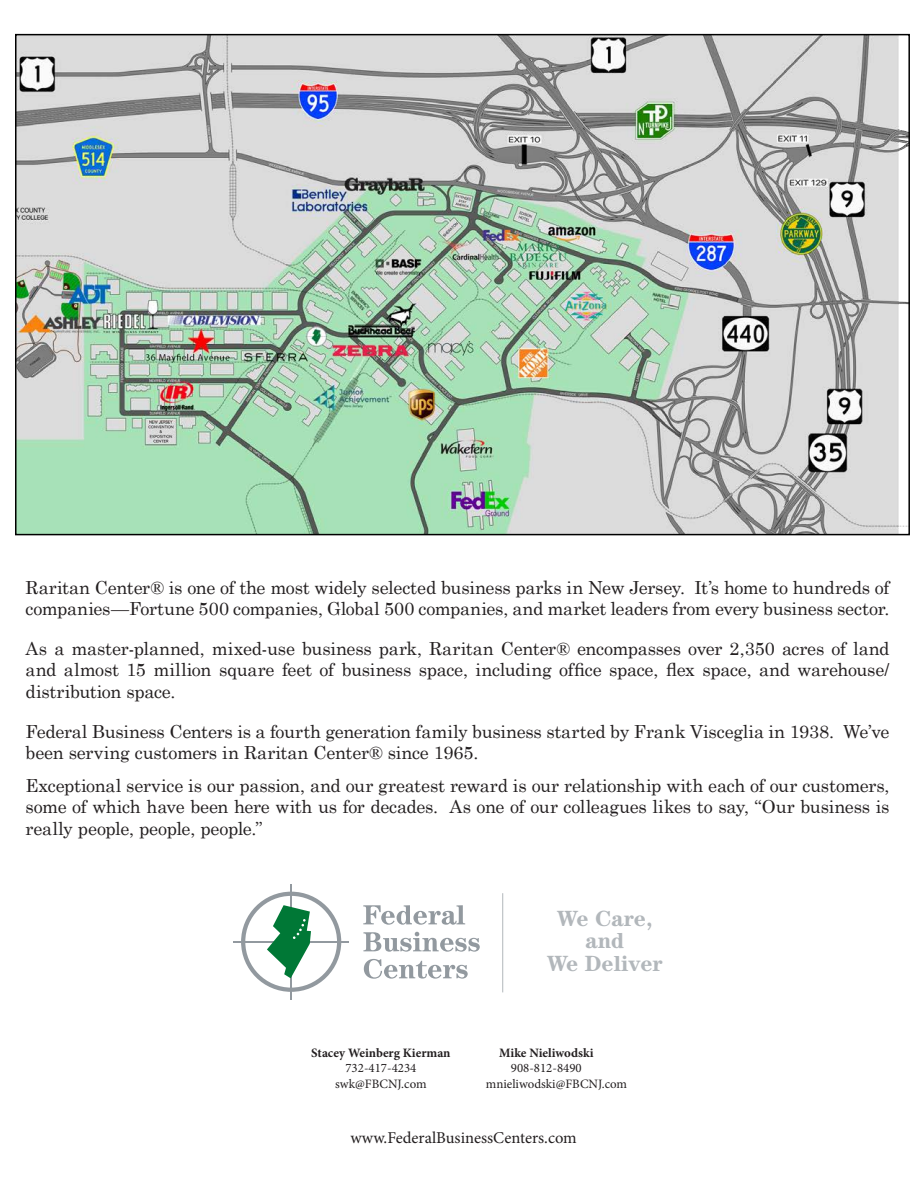
<style>
.page{position:relative;width:918px;height:1188px;background:#fff}
.page>*{position:absolute;margin:0;border:0;box-sizing:border-box;transform-origin:0 0}
.t1{font:700 22.05px/22px "Century";color:#b2b7bb;text-align:center}
.t2{font:18px/21.6px "Century Schoolbook";letter-spacing:-.01em;color:#231f20}
.t3{font:16.5px "Minion Pro";color:#231f20}
.t4{font:12.9px/15.5px "Minion Pro";color:#231f20;text-align:center}
.t5{font:700 12.9px "Minion Pro";color:#231f20}
.s1{font-weight:700}
</style>
<div class="page">
<hr style="left:290px;top:884px;width:2px;height:116px;background:#92999f">
<hr style="left:233px;top:941px;width:116px;height:1px;background:#92999f">
<svg style="left:241px;top:892px;width:100px;height:100px"></svg>
<svg style="left:363px;top:905px;width:117px;height:74px"></svg>
<hr style="left:502px;top:893px;width:1px;height:99px;background:#b2b7bb">
<img style="left:18px;top:37px;width:889px;height:495px">
<p class="t2" style="left:26px;top:575px;width:866px">Raritan Center® is one of the most widely selected business parks in New Jersey. It’s home to hundreds of companies—Fortune 500 companies, Global 500 companies, and market leaders from every business sector.</p>
<p class="t2" style="left:26px;top:636px;width:866px;text-align:justify">As a master-planned, mixed-use business park, Raritan Center® encompasses over 2,350 acres of land and almost 15 million square feet of business space, including office space, flex space, and warehouse/ distribution space.</p>
<p class="t2" style="left:26px;top:719px;width:866px">Federal Business Centers is a fourth generation family business started by Frank Visceglia in 1938. We’ve been serving customers in Raritan Center® since 1965.</p>
<p class="t2" style="left:26px;top:773px;width:866px;text-align:justify">Exceptional service is our passion, and our greatest reward is our relationship with each of our customers, some of which have been here with us for decades. As one of our colleagues likes to say, “Our business is really people, people, people.”</p>
<p class="t4" style="left:311px;top:1045px;width:141px"><span class="s1">Stacey Weinberg Kierman<br></span>732-417-4234 swk@FBCNJ.com</p>
<p class="t1" style="left:547px;top:908px;width:117px">We Care, and<br>We Deliver</p>
<p class="t5" style="left:499px;top:1044px;width:96px">Mike Nieliwodski</p>
<p class="t4" style="left:511px;top:1061px;width:72px">908-812-8490</p>
<p class="t4" style="left:486px;top:1076px;width:143px">mnieliwodski@FBCNJ.com</p>
<p class="t3" style="left:350px;top:1126px;width:228px">www.FederalBusinessCenters.com</p>
</div>
